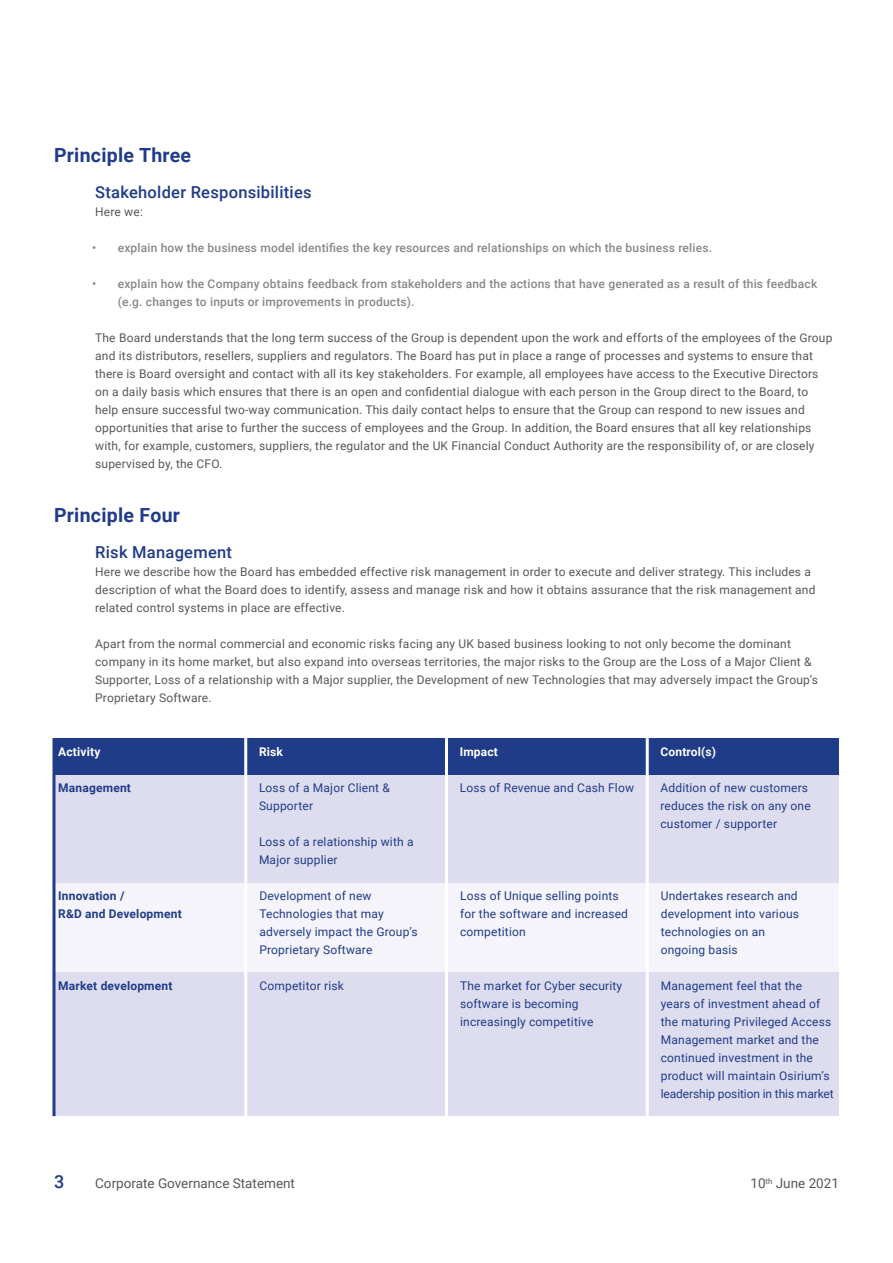
<style>
.page{position:relative;width:893px;height:1263px;background:#fff}
.page>*{position:absolute;margin:0;border:0;box-sizing:border-box;transform-origin:0 0}
.t1{font:700 19.5px "Roboto";letter-spacing:.015em;color:#203c89}
.t2{font:500 18px "Roboto";color:#203c89}
.t3{font:500 16.5px "Roboto";letter-spacing:.015em;color:#203c89}
.t4{font:13.5px "Roboto";color:#575756}
.t5{font:12px/18px "Roboto";letter-spacing:.015em;color:#575756}
.t6{font:12px/18px "Roboto";letter-spacing:.015em;color:#203c89}
.t7{font:500 12px/18px "Roboto";letter-spacing:.015em;color:#878787}
.t8{font:700 12px/18px "Roboto";letter-spacing:.015em;color:#203c89}
.t9{font:700 12px "Roboto";letter-spacing:.015em;color:#fff}
</style>
<div class="page">
<div style="left:56px;top:738px;width:783px;height:234px;background:#f4f4fa"></div>
<div style="left:54px;top:771px;width:785px;height:111px;background:#deddef"></div>
<div style="left:54px;top:972px;width:785px;height:144px;background:#deddef"></div>
<div style="left:54px;top:738px;width:785px;height:36px;background:#203c89"></div>
<svg style="left:52px;top:738px;width:4px;height:378px;background:#5166a3"></svg>
<hr style="left:445px;top:738px;width:3px;height:378px;background:#fff">
<hr style="left:646px;top:738px;width:3px;height:378px;background:#fff">
<hr style="left:244px;top:738px;width:3px;height:378px;background:#fff">
<h1 class="t1" style="left:54px;top:141px;width:139px">Principle Three</h1>
<h3 class="t3" style="left:95px;top:181px;width:218px">Stakeholder Responsibilities</h3>
<p class="t5" style="left:95px;top:202px;width:49px">Here we:</p>
<p class="t7" style="left:92px;top:238px;width:621px">• explain how the business model identifies the key resources and relationships on which the business relies.</p>
<p class="t7" style="left:118px;top:274px;width:701px;text-indent:-26px">• explain how the Company obtains feedback from stakeholders and the actions that have generated as a result of this feedback (e.g. changes to inputs or improvements in products).</p>
<p class="t5" style="left:95px;top:328px;width:739px">The Board understands that the long term success of the Group is dependent upon the work and efforts of the employees of the Group and its distributors, resellers, suppliers and regulators. The Board has put in place a range of processes and systems to ensure that there is Board oversight and contact with all its key stakeholders. For example, all employees have access to the Executive Directors on a daily basis which ensures that there is an open and confidential dialogue with each person in the Group direct to the Board, to help ensure successful two-way communication. This daily contact helps to ensure that the Group can respond to new issues and opportunities that arise to further the success of employees and the Group. In addition, the Board ensures that all key relationships with, for example, customers, suppliers, the regulator and the UK Financial Conduct Authority are the responsibility of, or are closely supervised by, the CFO.</p>
<h1 class="t1" style="left:54px;top:501px;width:127px">Principle Four</h1>
<h3 class="t3" style="left:95px;top:541px;width:138px">Risk Management</h3>
<p class="t5" style="left:95px;top:562px;width:722px">Here we describe how the Board has embedded effective risk management in order to execute and deliver strategy. This includes a description of what the Board does to identify, assess and manage risk and how it obtains assurance that the risk management and related control systems in place are effective.</p>
<p class="t5" style="left:95px;top:634px;width:724px">Apart from the normal commercial and economic risks facing any UK based business looking to not only become the dominant company in its home market, but also expand into overseas territories, the major risks to the Group are the Loss of a Major Client &amp; Supporter, Loss of a relationship with a Major supplier, the Development of new Technologies that may adversely impact the Group’s Proprietary Software.</p>
<p class="t9" style="left:58px;top:743px;width:44px">Activity</p>
<p class="t9" style="left:259px;top:743px;width:25px">Risk</p>
<p class="t9" style="left:460px;top:743px;width:40px">Impact</p>
<p class="t9" style="left:660px;top:743px;width:57px">Control(s)</p>
<p class="t6" style="left:259px;top:778px;width:133px">Loss of a Major Client &amp;<br>Supporter</p>
<p class="t6" style="left:259px;top:832px;width:156px">Loss of a relationship with a<br>Major supplier</p>
<p class="t6" style="left:259px;top:886px;width:160px">Development of new<br>Technologies that may adversely impact the Group’s<br>Proprietary Software</p>
<p class="t6" style="left:259px;top:976px;width:86px">Competitor risk</p>
<p class="t6" style="left:460px;top:778px;width:176px">Loss of Revenue and Cash Flow</p>
<p class="t6" style="left:660px;top:778px;width:152px">Addition of new customers reduces the risk on any one customer / supporter</p>
<p class="t8" style="left:58px;top:778px;width:74px">Management</p>
<p class="t6" style="left:460px;top:886px;width:169px">Loss of Unique selling points for the software and increased competition</p>
<p class="t6" style="left:661px;top:886px;width:140px">Undertakes research and development into various technologies on an ongoing basis</p>
<p class="t6" style="left:661px;top:976px;width:174px">Management feel that the years of investment ahead of the maturing Privileged Access<br>Management market and the continued investment in the product will maintain Osirium’s leadership position in this market</p>
<p class="t8" style="left:58px;top:886px;width:125px">Innovation /<br>R&amp;D and Development</p>
<p class="t6" style="left:460px;top:976px;width:164px">The market for Cyber security software is becoming increasingly competitive</p>
<p class="t8" style="left:58px;top:976px;width:116px">Market development</p>
<h2 class="t2" style="left:54px;top:1169px;width:12px">3</h2>
<p class="t4" style="left:95px;top:1174px;width:201px">Corporate Governance Statement</p>
<p class="t4" style="left:750px;top:1174px;width:90px">10<sup>th</sup> June 2021</p>
</div>
